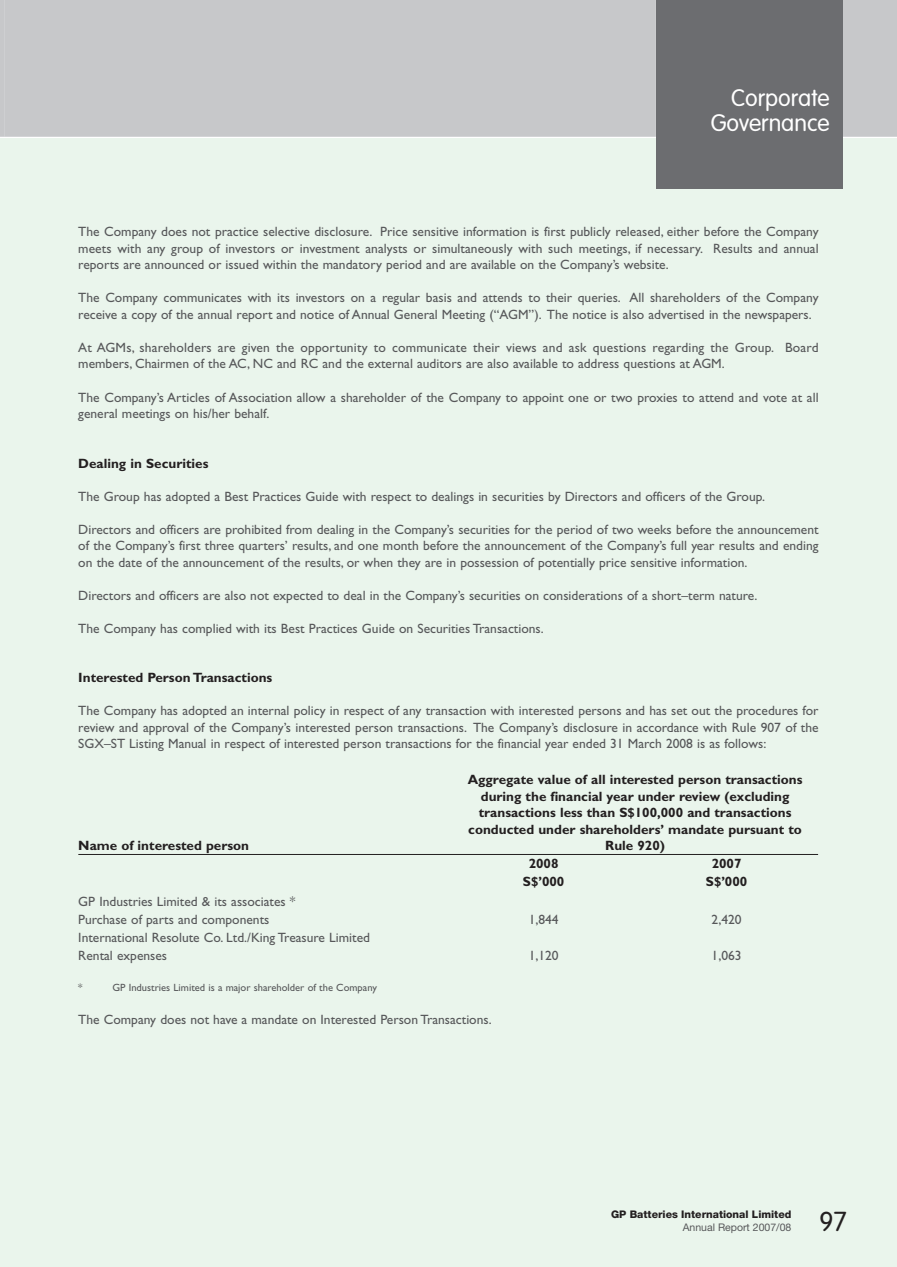
<style>
.page{position:relative;width:897px;height:1267px;background:#fff}
.page>*{position:absolute;margin:0;border:0;box-sizing:border-box;transform-origin:0 0}
.t1{font:300 27px "VAG Rounded Std";color:#231f20}
.t2{font:300 23.55px/24.8px "VAG Rounded Std";color:#fff;text-align:right}
.t3{font:13.5px/16.5px "Gill Sans Std";color:#57585a}
.t4{font:700 13.5px "Gill Sans Std";color:#231f20}
.t5{font:10.5px "Gill Sans Std";color:#57585a}
.t6{font:800 10.5px "Helvetica Neue LT Std";color:#231f20}
.t7{font:10.5px "Helvetica Neue LT Std";color:#57585a}
</style>
<div class="page">
<hr style="left:0;top:138px;width:2px;height:1128px;background:#eaf5ec">
<div style="left:2px;top:138px;width:894px;height:1128px;background:#eaf5ec"></div>
<div style="left:5px;top:0;width:891px;height:137px;background:#c7c8ca"></div>
<div style="left:655px;top:0;width:187px;height:189px;background:#6c6d70"></div>
<hr style="left:78px;top:854px;width:557px;height:1px;background:#231f20">
<hr style="left:635px;top:854px;width:183px;height:1px;background:#231f20">
<svg style="left:0;top:0;width:5px;height:137px"></svg>
<h2 class="t2" style="left:710px;top:87px;width:120px">Corporate<br>Governance</h2>
<p class="t3" style="left:78px;top:225px;width:741px;text-align:justify">The Company does not practice selective disclosure. Price sensitive information is first publicly released, either before the Company meets with any group of investors or investment analysts or simultaneously with such meetings, if necessary. Results and annual reports are announced or issued within the mandatory period and are available on the Company’s website.</p>
<p class="t3" style="left:78px;top:291px;width:741px">The Company communicates with its investors on a regular basis and attends to their queries. All shareholders of the Company receive a copy of the annual report and notice of Annual General Meeting (“AGM”). The notice is also advertised in the newspapers.</p>
<p class="t3" style="left:78px;top:341px;width:741px">At AGMs, shareholders are given the opportunity to communicate their views and ask questions regarding the Group. Board members, Chairmen of the AC, NC and RC and the external auditors are also available to address questions at AGM.</p>
<p class="t3" style="left:78px;top:390px;width:741px">The Company’s Articles of Association allow a shareholder of the Company to appoint one or two proxies to attend and vote at all general meetings on his/her behalf.</p>
<p class="t4" style="left:78px;top:458px;width:132px">Dealing in Securities</p>
<p class="t3" style="left:78px;top:489px;width:688px">The Group has adopted a Best Practices Guide with respect to dealings in securities by Directors and officers of the Group.</p>
<p class="t3" style="left:78px;top:522px;width:741px;text-align:justify">Directors and officers are prohibited from dealing in the Company’s securities for the period of two weeks before the announcement of the Company’s first three quarters’ results, and one month before the announcement of the Company’s full year results and ending on the date of the announcement of the results, or when they are in possession of potentially price sensitive information.</p>
<p class="t3" style="left:78px;top:588px;width:680px">Directors and officers are also not expected to deal in the Company’s securities on considerations of a short–term nature.</p>
<p class="t3" style="left:78px;top:621px;width:467px">The Company has complied with its Best Practices Guide on Securities Transactions.</p>
<p class="t4" style="left:78px;top:673px;width:195px">Interested Person Transactions</p>
<p class="t3" style="left:78px;top:704px;width:741px;text-align:justify">The Company has adopted an internal policy in respect of any transaction with interested persons and has set out the procedures for review and approval of the Company’s interested person transactions. The Company’s disclosure in accordance with Rule 907 of the SGX–ST Listing Manual in respect of interested person transactions for the financial year ended 31 March 2008 is as follows:</p>
<p class="t4" style="left:78px;top:840px;width:172px">Name of interested person</p>
<p class="t3" style="left:78px;top:894px;width:218px;line-height:17.7px">GP Industries Limited &amp; its associates *<br>Purchase of parts and components</p>
<p class="t3" style="left:78px;top:929px;width:293px;line-height:17.7px">International Resolute Co. Ltd./King Treasure Limited<br>Rental expenses</p>
<p class="t4" style="left:467px;top:774px;width:336px">Aggregate value of all interested person transactions</p>
<p class="t4" style="left:481px;top:791px;width:310px">during the financial year under review (excluding</p>
<p class="t4" style="left:478px;top:807px;width:314px">transactions less than S$100,000 and transactions</p>
<p class="t4" style="left:468px;top:824px;width:335px">conducted under shareholders’ mandate pursuant to</p>
<p class="t4" style="left:605px;top:840px;width:61px">Rule 920)</p>
<p class="t4" style="left:528px;top:858px;width:31px">2008</p>
<p class="t4" style="left:711px;top:858px;width:31px">2007</p>
<p class="t4" style="left:523px;top:876px;width:43px">S$’000</p>
<p class="t4" style="left:705px;top:876px;width:43px">S$’000</p>
<p class="t3" style="left:528px;top:912px;width:31px">1,844</p>
<p class="t3" style="left:711px;top:912px;width:31px">2,420</p>
<p class="t3" style="left:528px;top:948px;width:31px">1,120</p>
<p class="t3" style="left:711px;top:948px;width:31px">1,063</p>
<p class="t5" style="left:78px;top:983px;width:6px">*</p>
<p class="t5" style="left:112px;top:983px;width:266px">GP Industries Limited is a major shareholder of the Company</p>
<p class="t3" style="left:78px;top:1012px;width:415px">The Company does not have a mandate on Interested Person Transactions.</p>
<p class="t6" style="left:611px;top:1208px;width:182px">GP Batteries International Limited</p>
<p class="t7" style="left:682px;top:1221px;width:110px">Annual Report 2007/08</p>
<h1 class="t1" style="left:819px;top:1210px;width:29px">97</h1>
</div>
